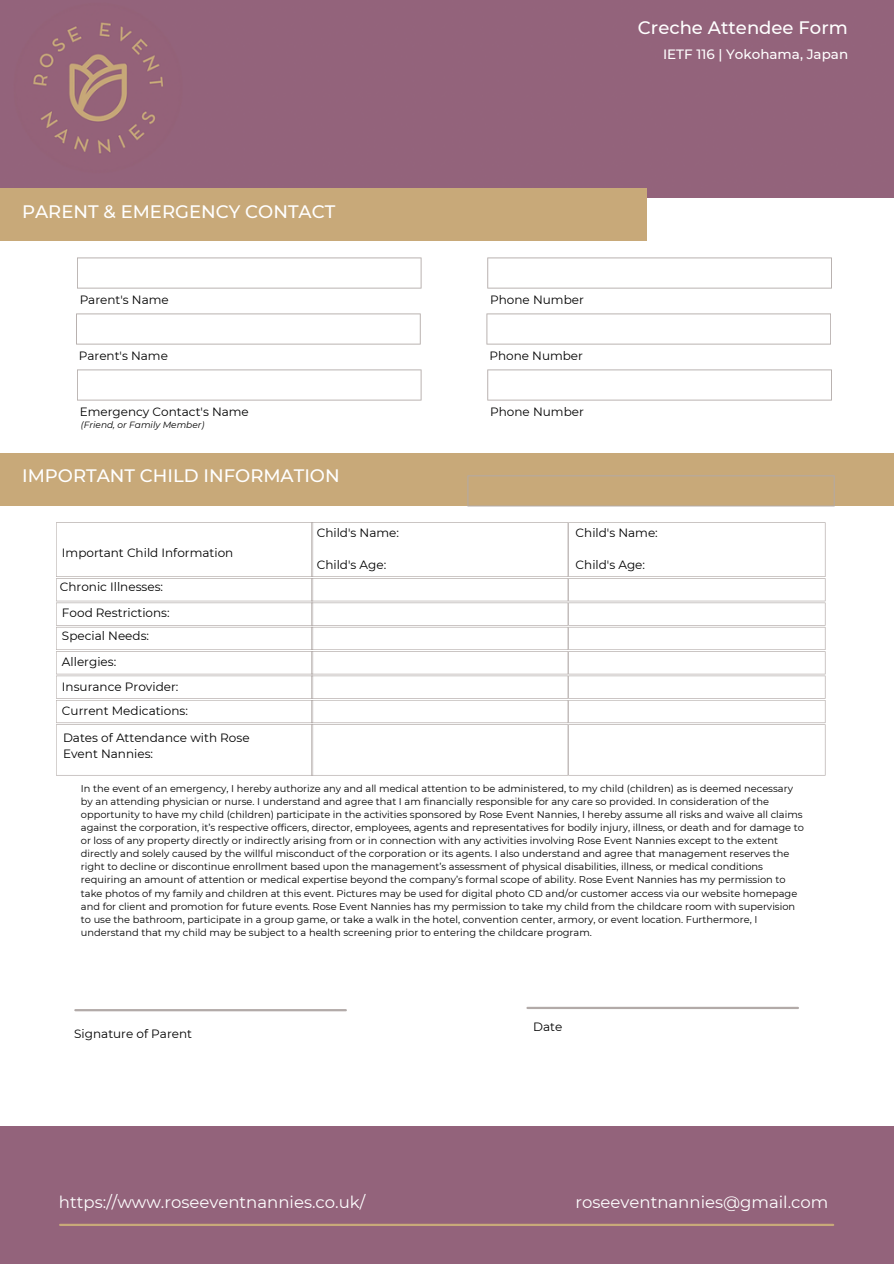
<style>
.page{position:relative;width:894px;height:1264px;background:#fff}
.page>*{position:absolute;margin:0;border:0;box-sizing:border-box;transform-origin:0 0}
.t1{font:500 18px "Montserrat";color:#fff}
.t2{font:16.5px "Montserrat";color:#fff}
.t3{font:500 13.5px "Montserrat";color:#fff}
.t4{font:12px/22.6px "Montserrat";color:#000}
.t5{font:9.9px/13px "Montserrat";color:#000}
.t6{font:italic 9px "Montserrat";color:#000}
</style>
<div class="page">
<div style="left:0;top:0;width:893px;height:197px;background:#93637b"></div>
<div style="left:0;top:189px;width:646px;height:52px;background:#c8a979"></div>
<div style="left:0;top:453px;width:893px;height:53px;background:#c8a979"></div>
<div style="left:0;top:1126px;width:893px;height:137px;background:#93637b"></div>
<hr style="left:60px;top:1223px;width:772px;height:2px;background:#c8a979">
<svg style="left:77px;top:257px;width:344px;height:31px"></svg>
<svg style="left:467px;top:475px;width:367px;height:31px"></svg>
<svg style="left:487px;top:257px;width:344px;height:31px"></svg>
<svg style="left:76px;top:313px;width:344px;height:31px"></svg>
<svg style="left:486px;top:313px;width:344px;height:31px"></svg>
<svg style="left:77px;top:369px;width:344px;height:31px"></svg>
<svg style="left:487px;top:369px;width:344px;height:31px"></svg>
<svg style="left:56px;top:522px;width:769px;height:253px"></svg>
<hr style="left:527px;top:1006px;width:270px;height:3px;background:#b2aaa8">
<hr style="left:75px;top:1009px;width:271px;height:2px;background:#b2aaa8">
<h1 class="t1" style="left:637px;top:16px;width:211px">Creche Attendee Form</h1>
<h3 class="t3" style="left:662px;top:46px;width:187px">IETF 116 | Yokohama, Japan</h3>
<h1 class="t1" style="left:22px;top:200px;width:315px">PARENT &amp; EMERGENCY CONTACT</h1>
<p class="t4" style="left:80px;top:288px;width:91px">Parent's Name</p>
<p class="t4" style="left:490px;top:288px;width:95px">Phone Number</p>
<p class="t4" style="left:79px;top:344px;width:91px">Parent's Name</p>
<p class="t4" style="left:489px;top:344px;width:95px">Phone Number</p>
<p class="t4" style="left:80px;top:400px;width:171px">Emergency Contact's Name</p>
<p class="t4" style="left:490px;top:400px;width:95px">Phone Number</p>
<p class="t6" style="left:81px;top:419px;width:125px">(Friend, or Family Member)</p>
<h1 class="t1" style="left:22px;top:464px;width:319px">IMPORTANT CHILD INFORMATION</h1>
<p class="t4" style="left:62px;top:541px;width:173px">Important Child Information</p>
<p class="t4" style="left:60px;top:575px;width:105px">Chronic Illnesses:</p>
<p class="t4" style="left:316px;top:521px;width:84px">Child's Name:</p>
<p class="t4" style="left:316px;top:553px;width:71px">Child's Age:</p>
<p class="t4" style="left:575px;top:521px;width:84px">Child's Name:</p>
<p class="t4" style="left:575px;top:553px;width:71px">Child's Age:</p>
<p class="t4" style="left:62px;top:601px;width:109px">Food Restrictions:<br>Special Needs:</p>
<p class="t4" style="left:62px;top:649px;width:118px;line-height:24.9px">Allergies:<br>Insurance Provider:</p>
<p class="t4" style="left:62px;top:699px;width:127px">Current Medications:</p>
<p class="t4" style="left:63px;top:729px;width:188px;line-height:16px">Dates of Attendance with Rose<br>Event Nannies:</p>
<p class="t5" style="left:81px;top:781px;width:724px">In the event of an emergency, I hereby authorize any and all medical attention to be administered, to my child (children) as is deemed necessary by an attending physician or nurse. I understand and agree that I am financially responsible for any care so provided. In consideration of the opportunity to have my child (children) participate in the activities sponsored by Rose Event Nannies, I hereby assume all risks and waive all claims against the corporation, it’s respective officers, director, employees, agents and representatives for bodily injury, illness, or death and for damage to or loss of any property directly or indirectly arising from or in connection with any activities involving Rose Event Nannies except to the extent directly and solely caused by the willful misconduct of the corporation or its agents. I also understand and agree that management reserves the right to decline or discontinue enrollment based upon the management’s assessment of physical disabilities, illness, or medical conditions requiring an amount of attention or medical expertise beyond the company’s formal scope of ability. Rose Event Nannies has my permission to take photos of my family and children at this event. Pictures may be used for digital photo CD and/or customer access via our website homepage and for client and promotion for future events. Rose Event Nannies has my permission to take my child from the childcare room with supervision to use the bathroom, participate in a group game, or take a walk in the hotel, convention center, armory, or event location. Furthermore, I understand that my child may be subject to a health screening prior to entering the childcare program.</p>
<p class="t4" style="left:74px;top:1021px;width:119px">Signature of Parent</p>
<p class="t4" style="left:533px;top:1015px;width:31px">Date</p>
<h2 class="t2" style="left:59px;top:1191px;width:308px">https://www.roseeventnannies.co.uk/</h2>
<h2 class="t2" style="left:575px;top:1191px;width:254px">roseeventnannies@gmail.com</h2>
</div>
